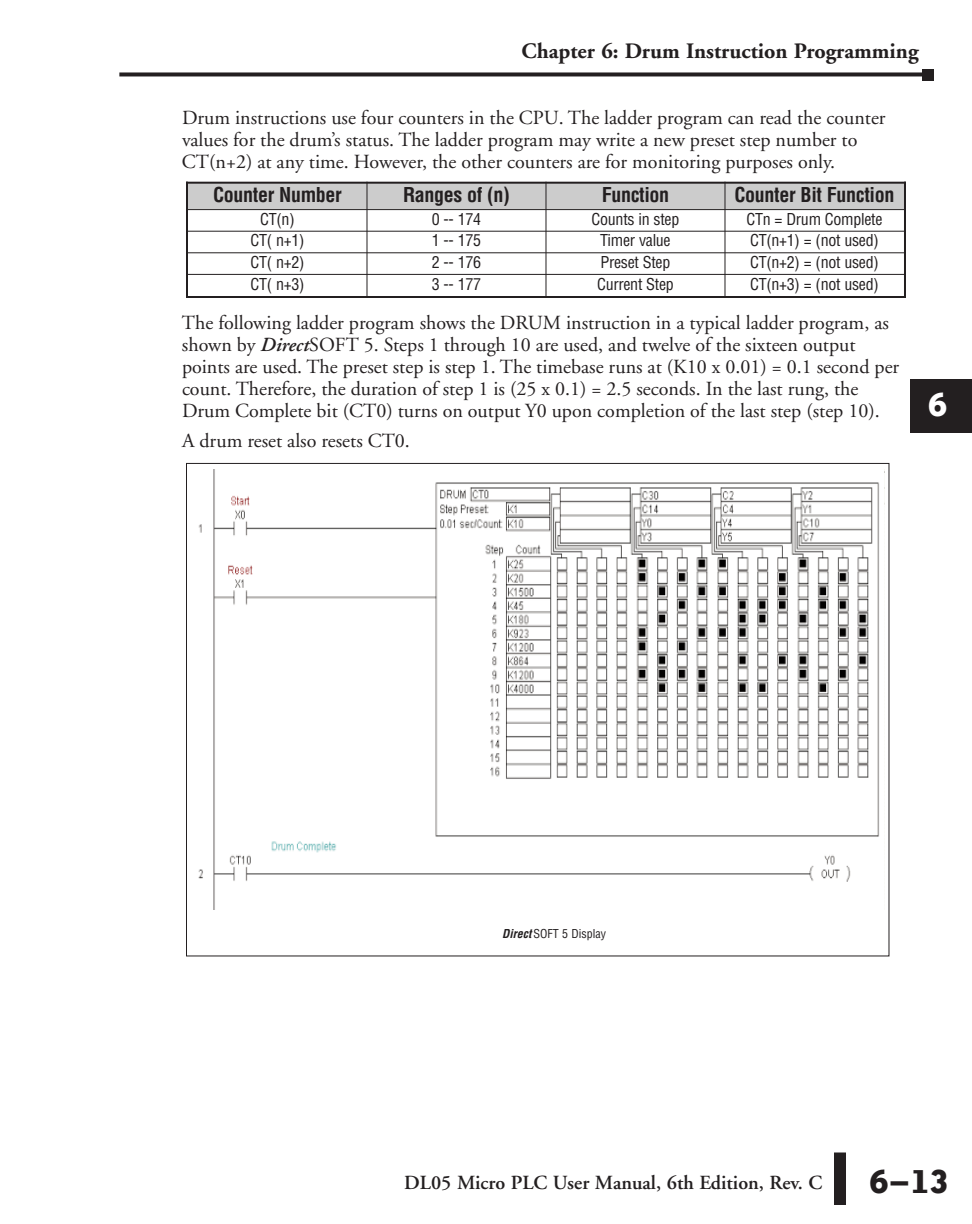
<style>
.page{position:relative;width:972px;height:1224px;background:#fff}
.page>*{position:absolute;margin:0;border:0;box-sizing:border-box;transform-origin:0 0}
.t1{font:700 40px "Bailey Sans ITC";color:#fff}
.t2{font:700 22px "Adobe Garamond";color:#231f20}
.t3{font:20px/22px "Adobe Garamond";color:#231f20}
.t4{font:700 condensed 20px "Helvetica";letter-spacing:-.015em;color:#231f20}
.t5{font:600 20px "Adobe Garamond";color:#231f20}
.t6{font:condensed 16px "Helvetica";letter-spacing:-.02em;color:#231f20}
.t7{font:condensed 12px "Helvetica";color:#231f20}
.s1{font-weight:600;font-style:italic}
.s2{font-weight:700;font-style:italic}
.s3{font-family:"Bailey Sans ITC";font-weight:700;font-size:40px}
</style>
<div class="page">
<svg style="left:119px;top:72px;width:803px;height:4px;background:#3d393a"></svg>
<div style="left:834px;top:1152px;width:12px;height:53px;background:#231f20"></div>
<div style="left:922px;top:69px;width:12px;height:11px;background:#231f20"></div>
<div style="left:910px;top:380px;width:62px;height:54px;background:#231f20"></div>
<div style="left:186px;top:182px;width:181px;height:28px;background:#ccc"></div>
<div style="left:367px;top:182px;width:179px;height:28px;background:#ccc"></div>
<div style="left:546px;top:182px;width:179px;height:28px;background:#ccc"></div>
<div style="left:725px;top:182px;width:181px;height:28px;background:#ccc"></div>
<hr style="left:186px;top:182px;width:2px;height:116px;background:#231f20">
<hr style="left:367px;top:182px;width:1px;height:116px;background:#231f20">
<hr style="left:546px;top:182px;width:1px;height:116px;background:#231f20">
<hr style="left:725px;top:182px;width:1px;height:116px;background:#231f20">
<hr style="left:904px;top:182px;width:2px;height:116px;background:#231f20">
<hr style="left:186px;top:182px;width:720px;height:2px;background:#231f20">
<hr style="left:186px;top:209px;width:720px;height:1px;background:#231f20">
<hr style="left:186px;top:231px;width:720px;height:1px;background:#231f20">
<hr style="left:186px;top:252px;width:720px;height:1px;background:#231f20">
<hr style="left:186px;top:274px;width:720px;height:1px;background:#231f20">
<hr style="left:186px;top:296px;width:720px;height:2px;background:#231f20">
<img style="left:198px;top:470px;width:682px;height:439px">
<p class="t2" style="left:522px;top:42px;width:398px">Chapter 6: Drum Instruction Programming</p>
<p class="t3" style="left:182px;top:109px;width:705px">Drum instructions use four counters in the CPU. The ladder program can read the counter values for the drum’s status. The ladder program may write a new preset step number to<br>CT(n+2) at any time. However, the other counters are for monitoring purposes only.</p>
<p class="t4" style="left:213px;top:187px;width:130px">Counter Number</p>
<p class="t4" style="left:403px;top:187px;width:108px">Ranges of (n)</p>
<p class="t4" style="left:602px;top:187px;width:69px">Function</p>
<p class="t4" style="left:735px;top:187px;width:161px">Counter Bit Function</p>
<p class="t6" style="left:260px;top:213px;width:36px">CT(n)</p>
<p class="t6" style="left:432px;top:213px;width:51px">0 -- 174</p>
<p class="t6" style="left:592px;top:213px;width:89px">Counts in step</p>
<p class="t6" style="left:746px;top:213px;width:138px">CTn = Drum Complete</p>
<p class="t6" style="left:251px;top:234px;width:56px">CT( n+1)</p>
<p class="t6" style="left:432px;top:234px;width:51px">1 -- 175</p>
<p class="t6" style="left:600px;top:234px;width:72px">Timer value</p>
<p class="t6" style="left:750px;top:234px;width:130px">CT(n+1) = (not used)</p>
<p class="t6" style="left:251px;top:256px;width:56px">CT( n+2)</p>
<p class="t6" style="left:432px;top:256px;width:51px">2 -- 176</p>
<p class="t6" style="left:600px;top:256px;width:71px">Preset Step</p>
<p class="t6" style="left:750px;top:256px;width:130px">CT(n+2) = (not used)</p>
<p class="t6" style="left:251px;top:278px;width:56px">CT( n+3)</p>
<p class="t6" style="left:432px;top:278px;width:51px">3 -- 177</p>
<p class="t6" style="left:597px;top:278px;width:78px">Current Step</p>
<p class="t6" style="left:750px;top:278px;width:130px">CT(n+3) = (not used)</p>
<p class="t3" style="left:182px;top:314px;width:719px">The following ladder program shows the DRUM instruction in a typical ladder program, as shown by <span class="s1">Direct</span>SOFT 5. Steps 1 through 10 are used, and twelve of the sixteen output points are used. The preset step is step 1. The timebase runs at (K10 x 0.01) = 0.1 second per count. Therefore, the duration of step 1 is (25 x 0.1) = 2.5 seconds. In the last rung, the Drum Complete bit (CT0) turns on output Y0 upon completion of the last step (step 10).</p>
<p class="t3" style="left:182px;top:431px;width:229px">A drum reset also resets CT0.</p>
<h1 class="t1" style="left:927px;top:389px;width:22px">6</h1>
<p class="t7" style="left:502px;top:929px;width:105px"><span class="s2">Direct</span> SOFT 5 Display</p>
<p class="t5" style="left:404px;top:1174px;width:547px">DL05 Micro PLC User Manual, 6th Edition, Rev. C <span class="s3">6–13</span></p>
</div>
